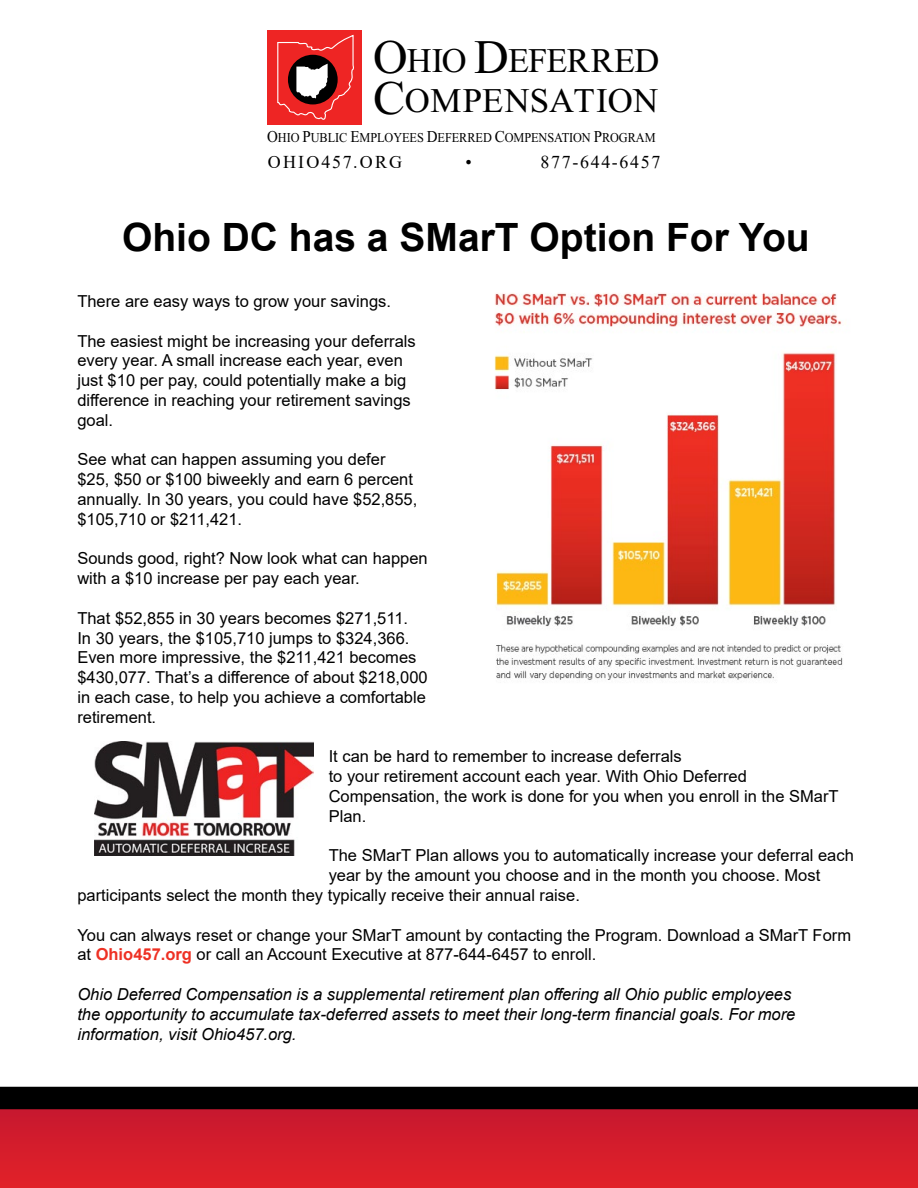
<style>
.page{position:relative;width:918px;height:1188px;background:#fff}
.page>*{position:absolute;margin:0;border:0;box-sizing:border-box;transform-origin:0 0}
.t1{font:700 39px "Arial";color:#000}
.t2{font:34.5px/40.3px "Times New Roman";color:#000}
.t3{font:18px "Times New Roman";letter-spacing:.09em;color:#000}
.t4{font:18px "Times New Roman";letter-spacing:.125em;color:#000}
.t5{font:16.5px/19.8px "Arial";color:#000}
.t6{font:italic 16.5px/19.8px "Arial";color:#000}
.t7{font:13.5px "Times New Roman";letter-spacing:-.005em;color:#000;scale:.91 1}
.s1{font-size:48px}
.s2{font-size:16.5px}
.s3{font-weight:700;color:#ee3124}
</style>
<div class="page">
<div style="left:0;top:1108px;width:918px;height:80px;background:linear-gradient(to right,#d51d2c,#d51d2c)"></div>
<div style="left:0;top:1087px;width:918px;height:22px;background:#000"></div>
<div style="left:268px;top:30px;width:94px;height:94px;background:#ee2524"></div>
<svg style="left:277px;top:36px;width:77px;height:84px"></svg>
<img style="left:94px;top:741px;width:220px;height:114px">
<img style="left:494px;top:293px;width:349px;height:387px">
<h2 class="t2" style="left:373px;top:43px;width:288px"><span class="s1">O</span>HIO <span class="s1">D</span>EFERRED<br><span class="s1">C</span>OMPENSATION</h2>
<p class="t7" style="left:267px;top:129px;width:428px"><span class="s2">O</span>HIO <span class="s2">P</span>UBLIC <span class="s2">E</span>MPLOYEES <span class="s2">D</span>EFERRED <span class="s2">C</span>OMPENSATION <span class="s2">P</span>ROGRAM</p>
<p class="t4" style="left:268px;top:150px;width:136px">OHIO457.ORG</p>
<p class="t3" style="left:465px;top:150px;width:8px">•</p>
<p class="t3" style="left:541px;top:150px;width:121px">877-644-6457</p>
<h1 class="t1" style="left:122px;top:210px;width:689px">Ohio DC has a SMarT Option For You</h1>
<p class="t5" style="left:77px;top:291px;width:315px">There are easy ways to grow your savings.</p>
<p class="t5" style="left:77px;top:331px;width:340px">The easiest might be increasing your deferrals every year. A small increase each year, even just $10 per pay, could potentially make a big difference in reaching your retirement savings goal.</p>
<p class="t5" style="left:77px;top:450px;width:341px">See what can happen assuming you defer $25, $50 or $100 biweekly and earn 6 percent annually. In 30 years, you could have $52,855, $105,710 or $211,421.</p>
<p class="t5" style="left:77px;top:549px;width:352px">Sounds good, right? Now look what can happen with a $10 increase per pay each year.</p>
<p class="t5" style="left:77px;top:608px;width:352px">That $52,855 in 30 years becomes $271,511.<br>In 30 years, the $105,710 jumps to $324,366.<br>Even more impressive, the $211,421 becomes $430,077. That’s a difference of about $218,000 in each case, to help you achieve a comfortable retirement.</p>
<p class="t5" style="left:329px;top:747px;width:511px">It can be hard to remember to increase deferrals<br>to your retirement account each year. With Ohio Deferred Compensation, the work is done for you when you enroll in the SMarT Plan.</p>
<p class="t5" style="left:329px;top:846px;width:527px">The SMarT Plan allows you to automatically increase your deferral each</p>
<p class="t5" style="left:329px;top:865px;width:493px">year by the amount you choose and in the month you choose. Most</p>
<p class="t5" style="left:77px;top:885px;width:504px">participants select the month they typically receive their annual raise.</p>
<p class="t5" style="left:77px;top:925px;width:775px">You can always reset or change your SMarT amount by contacting the Program. Download a SMarT Form at <span class="s3">Ohio457.org</span> or call an Account Executive at 877-644-6457 to enroll.</p>
<p class="t6" style="left:77px;top:984px;width:720px">Ohio Deferred Compensation is a supplemental retirement plan offering all Ohio public employees the opportunity to accumulate tax-deferred assets to meet their long-term financial goals. For more information, visit Ohio457.org.</p>
</div>
